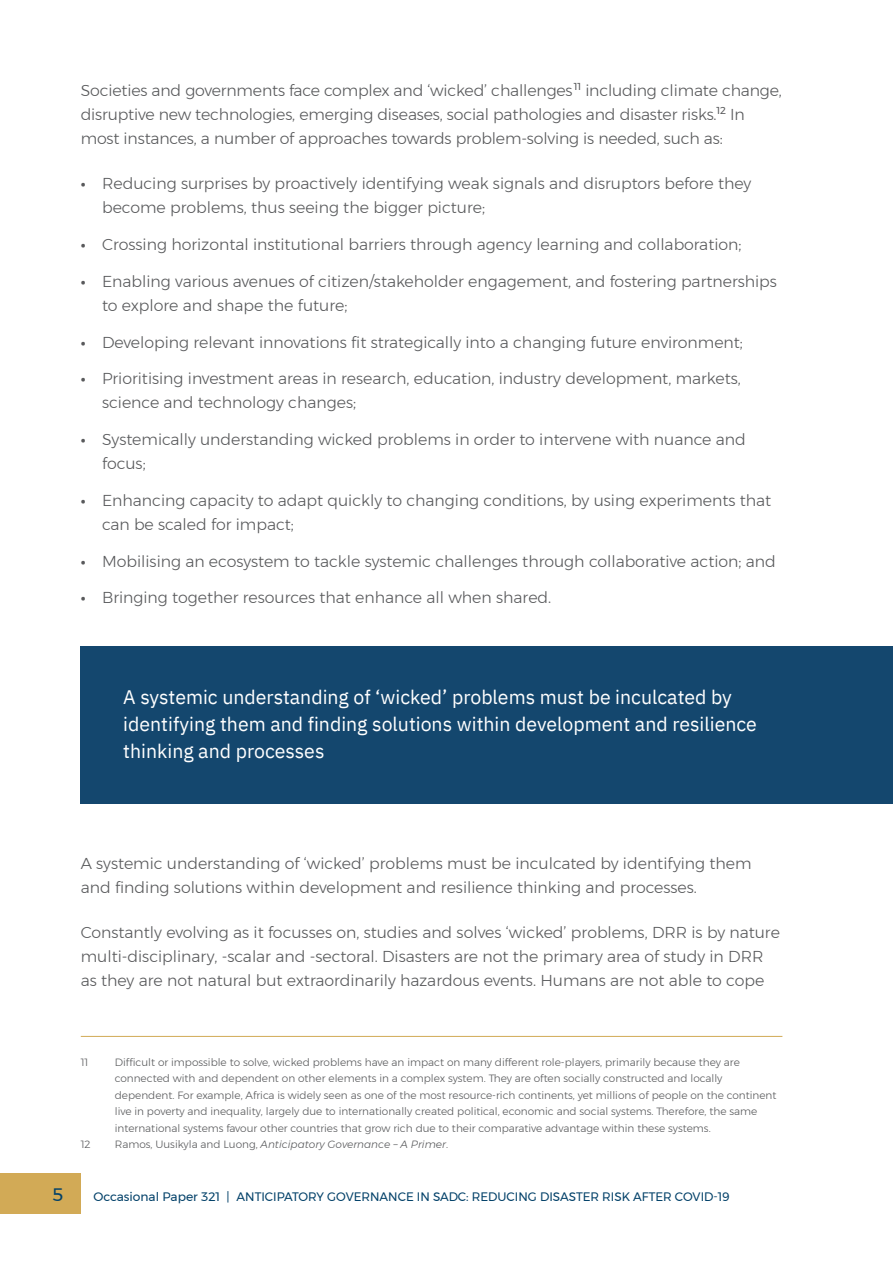
<style>
.page{position:relative;width:893px;height:1263px;background:#fff}
.page>*{position:absolute;margin:0;border:0;box-sizing:border-box;transform-origin:0 0}
.t1{font:19.5px/27px "IBM Plex Sans";color:#fff}
.t2{font:18px "Montserrat";color:#034169}
.t3{font:300 15.75px/24px "Montserrat";color:#58595b}
.t4{font:12.3px "Montserrat";color:#034169}
.t5{font:300 10.5px/16.5px "Montserrat";color:#58595b}
.t6{font:italic 300 10.5px "Montserrat";color:#58595b}
.s1{font-weight:600}
.s2{font-style:normal}
</style>
<div class="page">
<div style="left:0;top:1172px;width:81px;height:41px;background:#d2aa56"></div>
<hr style="left:81px;top:1036px;width:701px;height:1px;background:#d2aa56">
<div style="left:81px;top:646px;width:812px;height:158px;background:#14476e"></div>
<p class="t3" style="left:81px;top:78px;width:703px">Societies and governments face complex and ‘wicked’ challenges <sup>11</sup> including climate change, disruptive new technologies, emerging diseases, social pathologies and disaster risks.<sup>12</sup> In most instances, a number of approaches towards problem-solving is needed, such as:</p>
<p class="t3" style="left:102px;top:171px;width:651px;text-indent:-21px"><span class="s1">∙</span> Reducing surprises by proactively identifying weak signals and disruptors before they become problems, thus seeing the bigger picture;</p>
<p class="t3" style="left:81px;top:232px;width:662px"><span class="s1">∙</span> Crossing horizontal institutional barriers through agency learning and collaboration;</p>
<p class="t3" style="left:102px;top:269px;width:676px;text-indent:-21px"><span class="s1">∙</span> Enabling various avenues of citizen/stakeholder engagement, and fostering partnerships to explore and shape the future;</p>
<p class="t3" style="left:81px;top:330px;width:664px"><span class="s1">∙</span> Developing relevant innovations fit strategically into a changing future environment;</p>
<p class="t3" style="left:102px;top:367px;width:640px;text-indent:-21px"><span class="s1">∙</span> Prioritising investment areas in research, education, industry development, markets, science and technology changes;</p>
<p class="t3" style="left:102px;top:427px;width:645px;text-indent:-21px"><span class="s1">∙</span> Systemically understanding wicked problems in order to intervene with nuance and focus;</p>
<p class="t3" style="left:102px;top:488px;width:671px;text-indent:-21px"><span class="s1">∙</span> Enhancing capacity to adapt quickly to changing conditions, by using experiments that can be scaled for impact;</p>
<p class="t3" style="left:81px;top:549px;width:697px"><span class="s1">∙</span> Mobilising an ecosystem to tackle systemic challenges through collaborative action; and</p>
<p class="t3" style="left:81px;top:586px;width:472px"><span class="s1">∙</span> Bringing together resources that enhance all when shared.</p>
<p class="t1" style="left:123px;top:682px;width:635px">A systemic understanding of ‘wicked’ problems must be inculcated by identifying them and finding solutions within development and resilience thinking and processes</p>
<p class="t3" style="left:81px;top:851px;width:672px">A systemic understanding of ‘wicked’ problems must be inculcated by identifying them and finding solutions within development and resilience thinking and processes.</p>
<p class="t3" style="left:81px;top:920px;width:701px">Constantly evolving as it focusses on, studies and solves ‘wicked’ problems, DRR is by nature multi-disciplinary, -scalar and -sectoral. Disasters are not the primary area of study in DRR as they are not natural but extraordinarily hazardous events. Humans are not able to cope</p>
<p class="t5" style="left:81px;top:1053px;width:9px">11</p>
<p class="t5" style="left:115px;top:1053px;width:663px">Difficult or impossible to solve, wicked problems have an impact on many different role-players, primarily because they are connected with and dependent on other elements in a complex system. They are often socially constructed and locally dependent. For example, Africa is widely seen as one of the most resource-rich continents, yet millions of people on the continent live in poverty and inequality, largely due to internationally created political, economic and social systems. Therefore, the same international systems favour other countries that grow rich due to their comparative advantage within these systems.</p>
<p class="t5" style="left:81px;top:1136px;width:11px">12</p>
<p class="t6" style="left:115px;top:1136px;width:335px"><span class="s2">Ramos, Uusikyla and Luong,</span> Anticipatory Governance – A Primer<span class="s2">.</span></p>
<p class="t2" style="left:52px;top:1181px;width:13px">5</p>
<p class="t4" style="left:94px;top:1187px;width:638px">Occasional Paper 321 | ANTICIPATORY GOVERNANCE IN SADC: REDUCING DISASTER RISK AFTER COVID-19</p>
</div>
